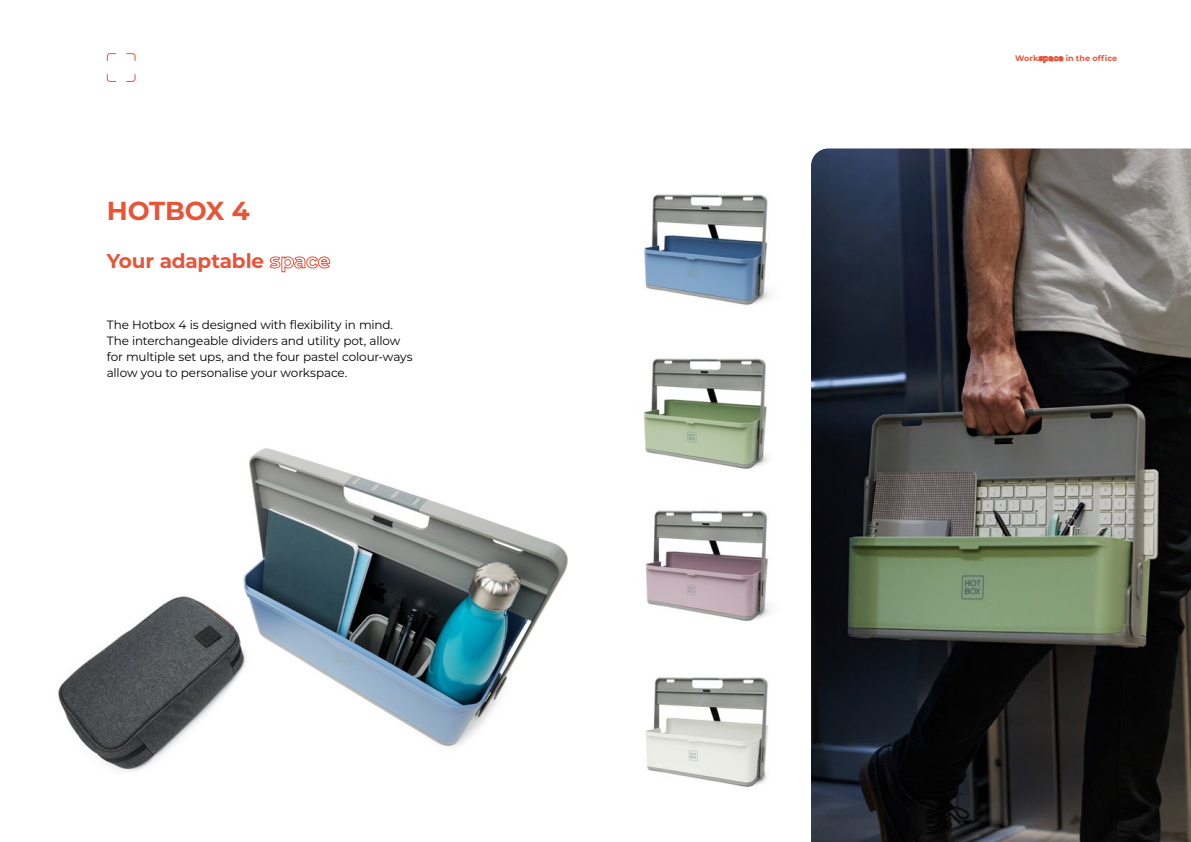
<style>
.page{position:relative;width:1191px;height:842px;background:#fff}
.page>*{position:absolute;margin:0;border:0;box-sizing:border-box;transform-origin:0 0}
.t1{font:700 26px "Montserrat";letter-spacing:-.01em;color:#e85438}
.t2{font:700 20px "Montserrat";letter-spacing:-.01em;color:#e85438}
.t3{font:12px/16px "Montserrat";letter-spacing:-.015em;color:#000}
.t4{font:700 8px "Montserrat";letter-spacing:.01em;color:#e85438}
</style>
<div class="page">
<img style="left:58px;top:448px;width:510px;height:324px">
<svg style="left:106px;top:53px;width:30px;height:8px"></svg>
<svg style="left:106px;top:74px;width:30px;height:8px"></svg>
<img style="left:644px;top:194px;width:126px;height:112px">
<img style="left:645px;top:510px;width:125px;height:111px">
<img style="left:643px;top:358px;width:125px;height:111px">
<img style="left:646px;top:677px;width:122px;height:110px">
<img style="left:811px;top:148px;width:380px;height:694px">
<h1 class="t1" style="left:107px;top:192px;width:144px">HOTBOX 4</h1>
<h2 class="t2" style="left:107px;top:246px;width:225px">Your adaptable space</h2>
<p class="t3" style="left:107px;top:317px;width:307px">The Hotbox 4 is designed with flexibility in mind.<br>The interchangeable dividers and utility pot, allow for multiple set ups, and the four pastel colour-ways allow you to personalise your workspace.</p>
<p class="t4" style="left:1015px;top:52px;width:104px">Workspace in the office</p>
</div>
